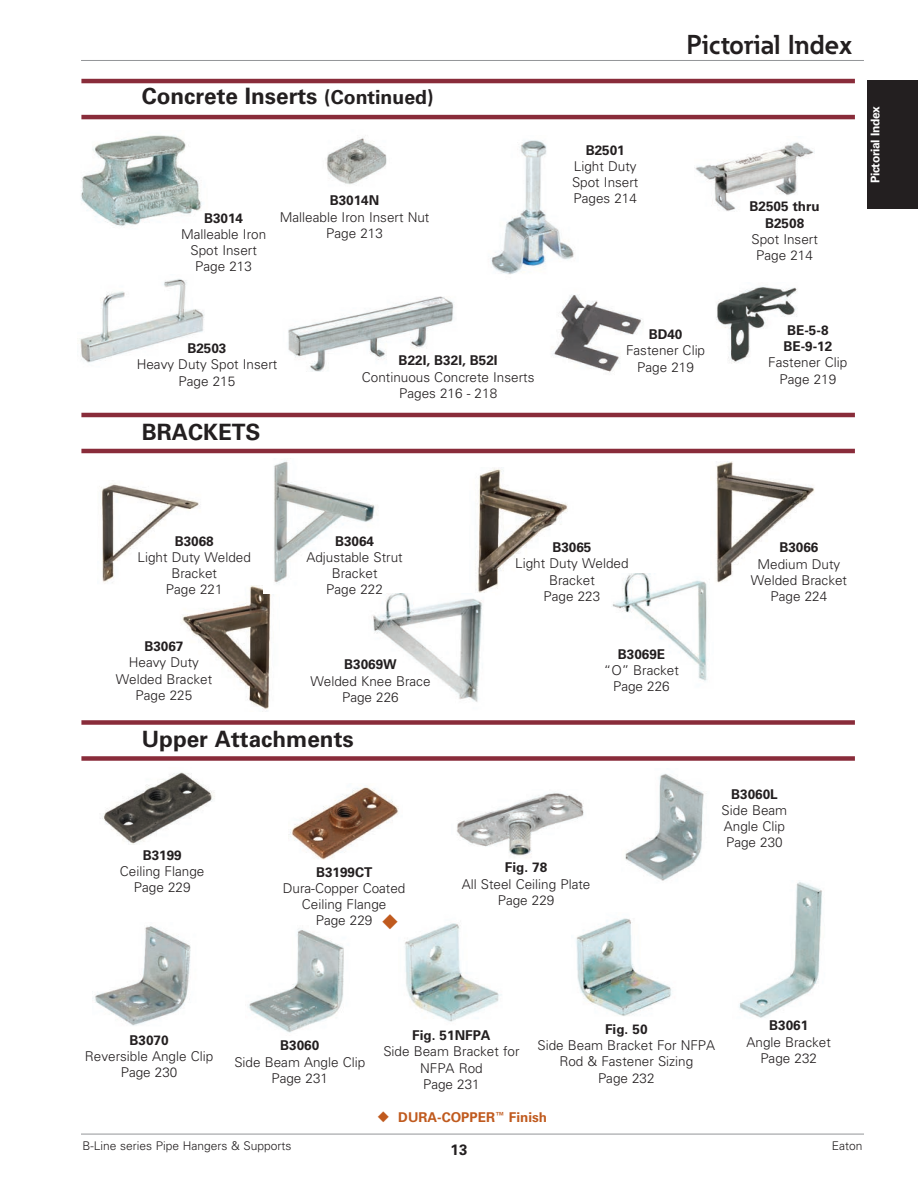
<style>
.page{position:relative;width:918px;height:1188px;background:#fff}
.page>*{position:absolute;margin:0;border:0;box-sizing:border-box;transform-origin:0 0}
.t1{font:700 27px "Eaton";color:#231f20}
.t2{font:700 22.5px "Univers LT Std";color:#231f20}
.t3{font:700 15px "Univers LT Std";color:#231f20}
.t4{font:300 13.5px/16.2px "Univers LT Std";color:#231f20;text-align:center}
.t5{font:700 13.5px/16.2px "Univers LT Std";color:#231f20}
.t6{font:700 13.5px "Univers LT Std";color:#c05a1e}
.t7{font:300 12px "Univers LT Std";color:#231f20}
.t8{font:700 12px "Univers LT Std";letter-spacing:-.03em;color:#fff}
.s1{font-size:19.5px}
.s2{color:#c05a1e}
</style>
<div class="page">
<hr style="left:81px;top:115px;width:774px;height:4px;background:#892c3a">
<hr style="left:81px;top:79px;width:774px;height:4px;background:#892c3a">
<div style="left:81px;top:756px;width:774px;height:5px;background:#892c3a"></div>
<div style="left:81px;top:720px;width:774px;height:5px;background:#892c3a"></div>
<hr style="left:81px;top:449px;width:774px;height:4px;background:#892c3a">
<hr style="left:81px;top:413px;width:774px;height:4px;background:#892c3a">
<div style="left:867px;top:81px;width:51px;height:128px;background:#231f20"></div>
<img style="left:248px;top:929px;width:96px;height:104px">
<img style="left:625px;top:773px;width:79px;height:108px">
<img style="left:92px;top:926px;width:99px;height:100px">
<img style="left:739px;top:882px;width:83px;height:136px">
<img style="left:576px;top:918px;width:96px;height:98px">
<img style="left:405px;top:923px;width:97px;height:99px">
<img style="left:456px;top:792px;width:128px;height:64px">
<img style="left:288px;top:787px;width:111px;height:72px">
<img style="left:100px;top:772px;width:115px;height:72px">
<img style="left:182px;top:586px;width:89px;height:126px">
<img style="left:101px;top:483px;width:98px;height:100px">
<img style="left:716px;top:461px;width:98px;height:122px">
<img style="left:612px;top:573px;width:95px;height:108px">
<img style="left:476px;top:468px;width:92px;height:125px">
<img style="left:372px;top:594px;width:110px;height:108px">
<img style="left:263px;top:460px;width:112px;height:134px">
<img style="left:553px;top:295px;width:90px;height:78px">
<img style="left:716px;top:286px;width:81px;height:77px">
<img style="left:288px;top:296px;width:166px;height:75px">
<img style="left:80px;top:279px;width:124px;height:84px">
<hr style="left:81px;top:60px;width:783px;height:1px;background:#939598">
<hr style="left:81px;top:1134px;width:783px;height:1px;background:#939598">
<img style="left:326px;top:138px;width:61px;height:46px">
<img style="left:81px;top:135px;width:121px;height:92px">
<img style="left:695px;top:142px;width:120px;height:69px">
<img style="left:490px;top:140px;width:84px;height:135px">
<h2 class="t2" style="left:142px;top:87px;width:293px">Concrete Inserts <span class="s1">(Continued)</span></h2>
<h1 class="t1" style="left:687px;top:35px;width:167px">Pictorial Index</h1>
<p class="t5" style="left:204px;top:211px;width:41px">B3014</p>
<p class="t4" style="left:181px;top:227px;width:87px">Malleable Iron<br>Spot Insert<br>Page 213</p>
<p class="t5" style="left:586px;top:143px;width:41px">B2501</p>
<p class="t4" style="left:572px;top:159px;width:68px;text-align:left">Light Duty<br>Spot Insert<br>Pages 214</p>
<p class="t5" style="left:330px;top:194px;width:51px">B3014N</p>
<p class="t4" style="left:280px;top:210px;width:151px">Malleable Iron Insert Nut<br>Page 213</p>
<p class="t5" style="left:750px;top:200px;width:72px;text-align:center">B2505 thru<br>B2508</p>
<p class="t4" style="left:751px;top:232px;width:68px">Spot Insert<br>Page 214</p>
<p class="t8" style="left:871px;top:183px;width:78px;rotate:-90deg">Pictorial Index</p>
<p class="t5" style="left:187px;top:341px;width:41px">B2503</p>
<p class="t4" style="left:137px;top:358px;width:142px">Heavy Duty Spot Insert<br>Page 215</p>
<h2 class="t2" style="left:142px;top:423px;width:120px">BRACKETS</h2>
<p class="t5" style="left:399px;top:354px;width:101px">B22I, B32I, B52I</p>
<p class="t4" style="left:362px;top:370px;width:174px">Continuous Concrete Inserts<br>Pages 216 - 218</p>
<p class="t5" style="left:649px;top:328px;width:35px">BD40</p>
<p class="t4" style="left:626px;top:344px;width:81px">Fastener Clip<br>Page 219</p>
<p class="t5" style="left:783px;top:323px;width:50px">BE-5-8<br>BE-9-12</p>
<p class="t4" style="left:768px;top:356px;width:81px">Fastener Clip<br>Page 219</p>
<p class="t5" style="left:175px;top:534px;width:41px">B3068</p>
<p class="t4" style="left:138px;top:550px;width:115px">Light Duty Welded<br>Bracket<br>Page 221</p>
<p class="t5" style="left:144px;top:640px;width:41px">B3067</p>
<p class="t4" style="left:116px;top:656px;width:98px">Heavy Duty<br>Welded Bracket<br>Page 225</p>
<p class="t5" style="left:335px;top:534px;width:41px">B3064</p>
<p class="t4" style="left:306px;top:550px;width:98px">Adjustable Strut<br>Bracket<br>Page 222</p>
<p class="t5" style="left:344px;top:658px;width:54px">B3069W</p>
<p class="t4" style="left:310px;top:674px;width:122px">Welded Knee Brace<br>Page 226</p>
<h2 class="t2" style="left:142px;top:731px;width:213px">Upper Attachments</h2>
<p class="t5" style="left:552px;top:541px;width:41px">B3065</p>
<p class="t4" style="left:515px;top:557px;width:115px">Light Duty Welded<br>Bracket<br>Page 223</p>
<p class="t5" style="left:618px;top:647px;width:49px">B3069E</p>
<p class="t4" style="left:604px;top:663px;width:77px">“O” Bracket<br>Page 226</p>
<p class="t5" style="left:143px;top:848px;width:41px">B3199</p>
<p class="t4" style="left:120px;top:864px;width:86px">Ceiling Flange<br>Page 229</p>
<p class="t5" style="left:316px;top:865px;width:58px">B3199CT</p>
<p class="t4" style="left:283px;top:881px;width:124px">Dura-Copper Coated<br>Ceiling Flange</p>
<p class="t4" style="left:316px;top:914px;width:84px">Page 229 <span class="s2">◆</span></p>
<p class="t5" style="left:505px;top:861px;width:44px">Fig. 78</p>
<p class="t4" style="left:462px;top:877px;width:130px">All Steel Ceiling Plate<br>Page 229</p>
<p class="t5" style="left:779px;top:541px;width:41px">B3066</p>
<p class="t4" style="left:751px;top:557px;width:98px">Medium Duty<br>Welded Bracket<br>Page 224</p>
<p class="t5" style="left:731px;top:787px;width:48px">B3060L</p>
<p class="t4" style="left:722px;top:803px;width:67px;text-align:left">Side Beam<br>Angle Clip<br>Page 230</p>
<p class="t5" style="left:130px;top:1033px;width:41px">B3070</p>
<p class="t4" style="left:85px;top:1049px;width:130px">Reversible Angle Clip<br>Page 230</p>
<p class="t5" style="left:280px;top:1039px;width:41px">B3060</p>
<p class="t4" style="left:234px;top:1055px;width:132px">Side Beam Angle Clip<br>Page 231</p>
<p class="t5" style="left:412px;top:1029px;width:80px">Fig. 51NFPA</p>
<p class="t4" style="left:383px;top:1045px;width:138px">Side Beam Bracket for<br>NFPA Rod<br>Page 231</p>
<p class="t5" style="left:605px;top:1022px;width:44px">Fig. 50</p>
<p class="t4" style="left:537px;top:1038px;width:179px">Side Beam Bracket For NFPA<br>Rod &amp; Fastener Sizing<br>Page 232</p>
<p class="t6" style="left:378px;top:1113px;width:171px">◆ DURA-COPPER<sup>™</sup> Finish</p>
<p class="t5" style="left:769px;top:1019px;width:41px">B3061</p>
<p class="t4" style="left:747px;top:1035px;width:86px">Angle Bracket<br>Page 232</p>
<p class="t7" style="left:83px;top:1141px;width:211px">B-Line series Pipe Hangers &amp; Supports</p>
<p class="t7" style="left:832px;top:1141px;width:32px">Eaton</p>
<p class="t3" style="left:451px;top:1145px;width:18px">13</p>
</div>
